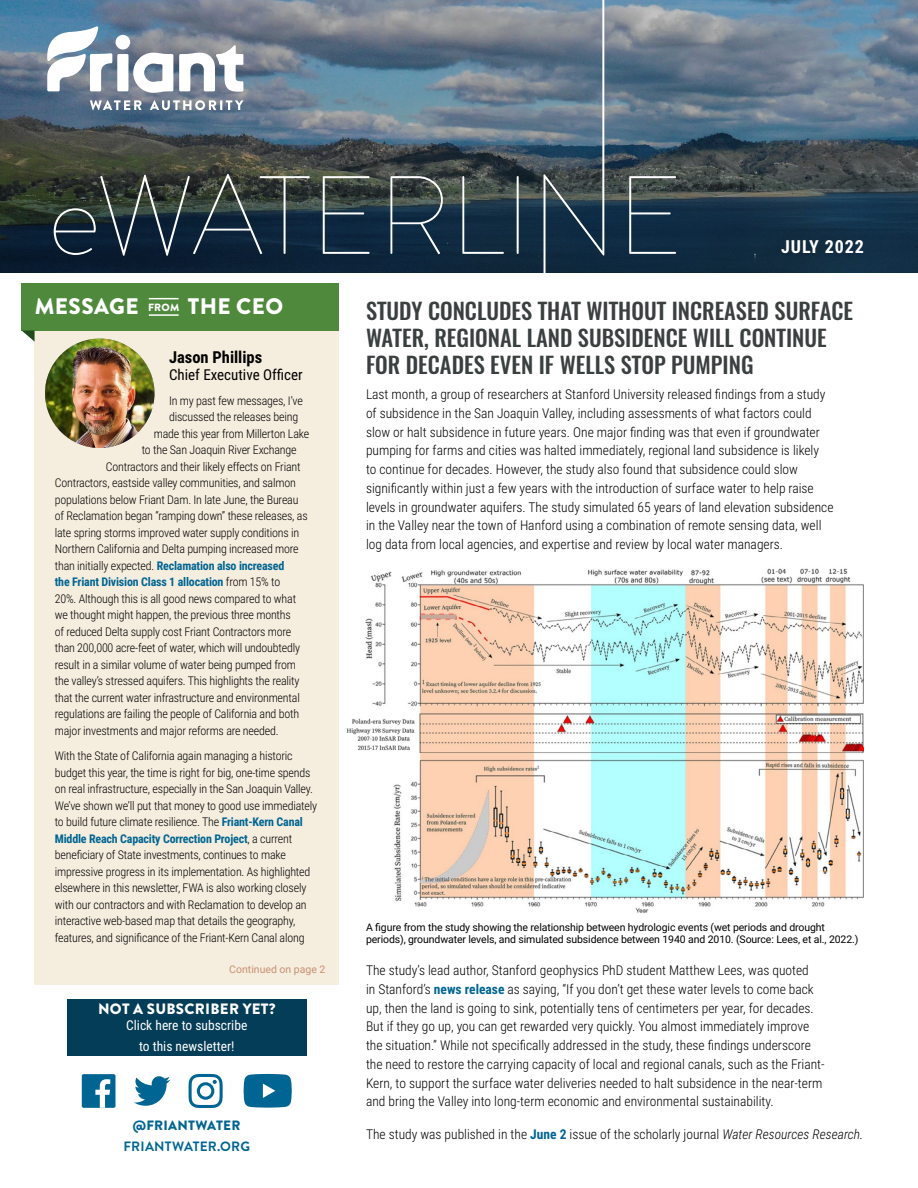
<style>
.page{position:relative;width:918px;height:1188px;background:#fff}
.page>*{position:absolute;margin:0;border:0;box-sizing:border-box;transform-origin:0 0}
.News_Headline{font:500 22.5px/27px "Oswald";color:#3a3f3f}
.Sidebar_Header{font:900 22.5px "Brandon Grotesque";letter-spacing:.02em;color:#fff}
.Date{font:700 18px "Roboto Condensed";letter-spacing:.05em;color:#fff}
.Sidebar_Name{font:700 16.5px "Roboto Condensed";color:#000}
.Sidebar_Title{font:15px "Roboto Condensed";color:#000}
.t1{font:900 15px "Brandon Grotesque";letter-spacing:.02em;color:#fff}
.Body{font:300 13.5px/18.8px "Roboto Condensed";color:#000}
.Body_-_Profile{font:13.5px "Roboto Condensed";color:#fff}
.t2{font:700 13.5px "Brandon Grotesque";letter-spacing:.02em;color:#006592}
.t3{font:900 13.5px "Brandon Grotesque";letter-spacing:.02em;color:#006592}
.Sidebar_Body{font:300 12px/16.5px "Roboto Condensed";letter-spacing:-.015em;color:#000}
.Sidebar_Body-2{font:700 12px "Roboto Condensed";letter-spacing:-.015em;color:#006592}
.t4{font:10.5px/12.6px "Roboto";letter-spacing:-.01em;color:#000}
.Continued{font:10.5px "Roboto";color:#c79173}
.t5{font:900 10.5px "Brandon Grotesque";color:#fff}
.s1{font-weight:300;color:#000}
.s2{font-weight:700;color:#006592}
.s3{font-style:italic}
</style>
<div class="page">
<div style="left:35px;top:331px;width:304px;height:647px;background:#f5edde"></div>
<div style="left:22px;top:283px;width:317px;height:47px;background:#4f8a3c"></div>
<svg style="left:22px;top:331px;width:13px;height:11px"></svg>
<img style="left:0;top:0;width:918px;height:140px">
<svg style="left:0;top:140px;width:918px;height:133px"></svg>
<div style="left:762px;top:218px;width:122px;height:58px;background:#000;opacity:.58"></div>
<hr style="left:149px;top:298px;width:30px;height:1px;background:#fff">
<hr style="left:149px;top:314px;width:30px;height:2px;background:#fff">
<svg style="left:47px;top:26px;width:7px;height:65px"></svg>
<svg style="left:54px;top:0;width:622px;height:273px"></svg>
<div style="left:35px;top:958px;width:304px;height:27px;background:#f5edde"></div>
<div style="left:82px;top:1074px;width:33px;height:34px;background:#006592;border-radius:2px"></div>
<svg style="left:95px;top:1079px;width:15px;height:29px"></svg>
<svg style="left:134px;top:1076px;width:36px;height:30px"></svg>
<svg style="left:189px;top:1074px;width:34px;height:34px"></svg>
<svg style="left:244px;top:1074px;width:48px;height:34px"></svg>
<div style="left:67px;top:999px;width:240px;height:57px;background:#043d57"></div>
<img style="left:45px;top:339px;width:110px;height:109px;border-radius:55px">
<img style="left:365px;top:568px;width:499px;height:345px">
<img style="left:346px;top:712px;width:72px;height:42px">
<p class="Sidebar_Header" style="left:35px;top:291px;width:106px">MESSAGE</p>
<p class="Sidebar_Header" style="left:188px;top:291px;width:97px">THE CEO</p>
<p class="t5" style="left:148px;top:299px;width:33px">FROM</p>
<p class="Sidebar_Name" style="left:169px;top:346px;width:95px">Jason Phillips</p>
<p class="Sidebar_Title" style="left:169px;top:364px;width:135px">Chief Executive Officer</p>
<p class="Sidebar_Body" style="left:169px;top:392px;width:135px">In my past few messages, I’ve</p>
<p class="Sidebar_Body" style="left:169px;top:409px;width:131px">discussed the releases being</p>
<p class="Sidebar_Body" style="left:154px;top:425px;width:157px">made this year from Millerton Lake</p>
<p class="Sidebar_Body" style="left:142px;top:442px;width:156px">to the San Joaquin River Exchange</p>
<p class="Sidebar_Body" style="left:106px;top:458px;width:196px">Contractors and their likely effects on Friant</p>
<p class="Sidebar_Body" style="left:55px;top:475px;width:243px">Contractors, eastside valley communities, and salmon</p>
<p class="Sidebar_Body" style="left:55px;top:491px;width:245px">populations below Friant Dam. In late June, the Bureau</p>
<p class="Sidebar_Body" style="left:55px;top:508px;width:254px">of Reclamation began “ramping down” these releases, as</p>
<p class="Sidebar_Body" style="left:55px;top:524px;width:246px">late spring storms improved water supply conditions in</p>
<p class="Sidebar_Body" style="left:55px;top:541px;width:246px">Northern California and Delta pumping increased more</p>
<p class="Sidebar_Body-2" style="left:55px;top:557px;width:231px"><span class="s1">than initially expected.</span> Reclamation also increased</p>
<p class="Sidebar_Body-2" style="left:55px;top:574px;width:227px">the Friant Division Class 1 allocation <span class="s1">from 15% to</span></p>
<p class="Sidebar_Body" style="left:55px;top:590px;width:243px">20%. Although this is all good news compared to what</p>
<p class="Sidebar_Body" style="left:55px;top:607px;width:238px">we thought might happen, the previous three months</p>
<p class="Sidebar_Body" style="left:55px;top:623px;width:238px">of reduced Delta supply cost Friant Contractors more</p>
<p class="Sidebar_Body" style="left:55px;top:640px;width:247px">than 200,000 acre-feet of water, which will undoubtedly</p>
<p class="Sidebar_Body" style="left:55px;top:656px;width:243px">result in a similar volume of water being pumped from</p>
<p class="Sidebar_Body" style="left:55px;top:673px;width:246px">the valley’s stressed aquifers. This highlights the reality</p>
<p class="Sidebar_Body" style="left:55px;top:689px;width:247px">that the current water infrastructure and environmental</p>
<p class="Sidebar_Body" style="left:55px;top:706px;width:246px">regulations are failing the people of California and both</p>
<p class="Sidebar_Body" style="left:55px;top:722px;width:225px">major investments and major reforms are needed.</p>
<p class="Sidebar_Body" style="left:55px;top:747px;width:264px">With the State of California again managing a historic budget this year, the time is right for big, one-time spends on real infrastructure, especially in the San Joaquin Valley.<br>We’ve shown we’ll put that money to good use immediately to build future climate resilience. The <span class="s2">Friant-Kern Canal Middle Reach Capacity Correction Project</span>, a current beneficiary of State investments, continues to make impressive progress in its implementation. As highlighted elsewhere in this newsletter, FWA is also working closely with our contractors and with Reclamation to develop an interactive web-based map that details the geography, features, and significance of the Friant-Kern Canal along</p>
<p class="Continued" style="left:229px;top:961px;width:98px">Continued on page 2</p>
<p class="t1" style="left:98px;top:999px;width:179px">NOT A SUBSCRIBER YET?</p>
<p class="Body_-_Profile" style="left:126px;top:1016px;width:123px">Click here to subscribe</p>
<p class="Body_-_Profile" style="left:139px;top:1037px;width:97px">to this newsletter!</p>
<p class="t3" style="left:133px;top:1115px;width:109px">@FRIANTWATER</p>
<p class="t2" style="left:123px;top:1136px;width:128px">FRIANTWATER.ORG</p>
<p class="Date" style="left:781px;top:234px;width:84px">JULY 2022</p>
<p class="News_Headline" style="left:366px;top:297px;width:489px">STUDY CONCLUDES THAT WITHOUT INCREASED SURFACE<br>WATER, REGIONAL LAND SUBSIDENCE WILL CONTINUE<br>FOR DECADES EVEN IF WELLS STOP PUMPING</p>
<p class="Body" style="left:366px;top:384px;width:469px">Last month, a group of researchers at Stanford University released findings from a study of subsidence in the San Joaquin Valley, including assessments of what factors could slow or halt subsidence in future years. One major finding was that even if groundwater pumping for farms and cities was halted immediately, regional land subsidence is likely<br>to continue for decades. However, the study also found that subsidence could slow significantly within just a few years with the introduction of surface water to help raise levels in groundwater aquifers. The study simulated 65 years of land elevation subsidence in the Valley near the town of Hanford using a combination of remote sensing data, well log data from local agencies, and expertise and review by local water managers.</p>
<p class="t4" style="left:366px;top:920px;width:494px">A figure from the study showing the relationship between hydrologic events (wet periods and drought periods), groundwater levels, and simulated subsidence between 1940 and 2010. (Source: Lees, et al., 2022.)</p>
<p class="Body" style="left:366px;top:960px;width:460px">The study’s lead author, Stanford geophysics PhD student Matthew Lees, was quoted<br>in Stanford’s <span class="s2">news release</span> as saying, “If you don’t get these water levels to come back up, then the land is going to sink, potentially tens of centimeters per year, for decades.<br>But if they go up, you can get rewarded very quickly. You almost immediately improve the situation.” While not specifically addressed in the study, these findings underscore the need to restore the carrying capacity of local and regional canals, such as the Friant-Kern, to support the surface water deliveries needed to halt subsidence in the near-term and bring the Valley into long-term economic and environmental sustainability.</p>
<p class="Body" style="left:366px;top:1124px;width:499px">The study was published in the <span class="s2">June 2</span> issue of the scholarly journal <span class="s3">Water Resources Research.</span></p>
</div>
